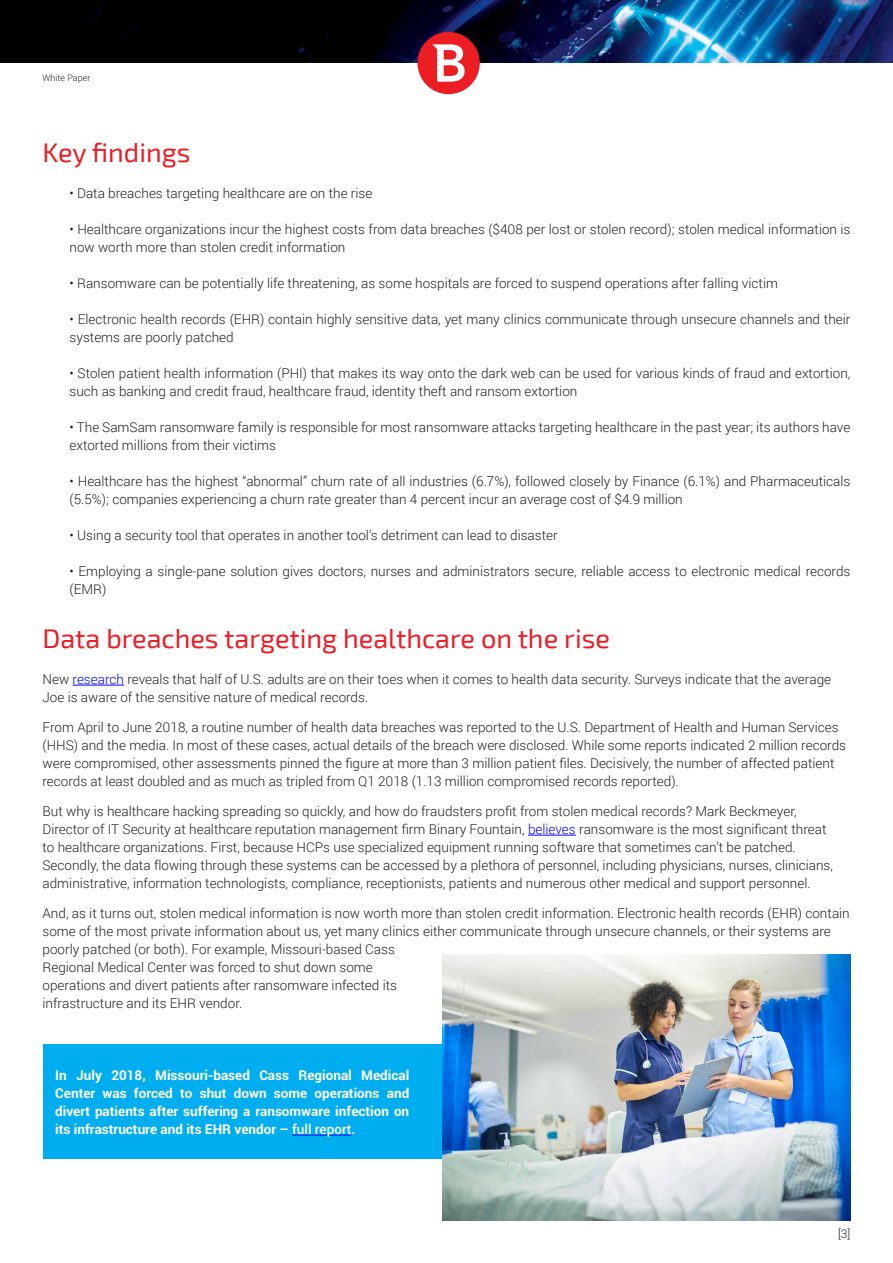
<style>
.page{position:relative;width:893px;height:1263px;background:#fff}
.page>*{position:absolute;margin:0;border:0;box-sizing:border-box;transform-origin:0 0}
.t1{font:27px "Exo 2";color:#ed1d24}
.t2{font:300 13.5px/18px "Roboto";color:#231f20}
.t3{font:700 13.5px/18px "Roboto";color:#fff;text-align:justify}
.t4{font:300 12px "Roboto";color:#231f20}
.t5{font:300 9px "Roboto";color:#231f20}
.s1{color:#00f}
.s2{font-weight:500}
</style>
<div class="page">
<img style="left:0;top:0;width:893px;height:62px">
<div style="left:417px;top:32px;width:63px;height:62px;background:#ed1d24;border-radius:50%"></div>
<svg style="left:433px;top:44px;width:32px;height:38px"></svg>
<hr style="left:73px;top:685px;width:51px;height:1px;background:#00f">
<hr style="left:528px;top:835px;width:48px;height:1px;background:#00f">
<div style="left:43px;top:1045px;width:807px;height:114px;background:#00aeef"></div>
<hr style="left:292px;top:1135px;width:60px;height:1px;background:#00f">
<img style="left:442px;top:954px;width:408px;height:266px">
<p class="t5" style="left:43px;top:71px;width:49px">White Paper</p>
<h1 class="t1" style="left:43px;top:137px;width:150px">Key findings</h1>
<p class="t2" style="left:70px;top:184px;width:304px">• Data breaches targeting healthcare are on the rise</p>
<p class="t2" style="left:70px;top:220px;width:782px">• Healthcare organizations incur the highest costs from data breaches ($408 per lost or stolen record); stolen medical information is now worth more than stolen credit information</p>
<p class="t2" style="left:70px;top:274px;width:710px">• Ransomware can be potentially life threatening, as some hospitals are forced to suspend operations after falling victim</p>
<p class="t2" style="left:70px;top:310px;width:782px">• Electronic health records (EHR) contain highly sensitive data, yet many clinics communicate through unsecure channels and their systems are poorly patched</p>
<p class="t2" style="left:70px;top:364px;width:782px">• Stolen patient health information (PHI) that makes its way onto the dark web can be used for various kinds of fraud and extortion, such as banking and credit fraud, healthcare fraud, identity theft and ransom extortion</p>
<p class="t2" style="left:70px;top:418px;width:782px">• The SamSam ransomware family is responsible for most ransomware attacks targeting healthcare in the past year; its authors have extorted millions from their victims</p>
<p class="t2" style="left:70px;top:472px;width:782px">• Healthcare has the highest “abnormal” churn rate of all industries (6.7%), followed closely by Finance (6.1%) and Pharmaceuticals (5.5%); companies experiencing a churn rate greater than 4 percent incur an average cost of $4.9 million</p>
<p class="t2" style="left:70px;top:526px;width:490px">• Using a security tool that operates in another tool’s detriment can lead to disaster</p>
<p class="t2" style="left:70px;top:562px;width:782px">• Employing a single-pane solution gives doctors, nurses and administrators secure, reliable access to electronic medical records (EMR)</p>
<h1 class="t1" style="left:43px;top:623px;width:569px">Data breaches targeting healthcare on the rise</h1>
<p class="t2" style="left:43px;top:670px;width:790px">New <span class="s1">research</span> reveals that half of U.S. adults are on their toes when it comes to health data security. Surveys indicate that the average<br>Joe is aware of the sensitive nature of medical records.</p>
<p class="t2" style="left:43px;top:718px;width:805px">From April to June 2018, a routine number of health data breaches was reported to the U.S. Department of Health and Human Services (HHS) and the media. In most of these cases, actual details of the breach were disclosed. While some reports indicated 2 million records were compromised, other assessments pinned the figure at more than 3 million patient files. Decisively, the number of affected patient records at least doubled and as much as tripled from Q1 2018 (1.13 million compromised records reported).</p>
<p class="t2" style="left:43px;top:802px;width:792px">But why is healthcare hacking spreading so quickly, and how do fraudsters profit from stolen medical records? Mark Beckmeyer, Director of IT Security at healthcare reputation management firm Binary Fountain, <span class="s1">believes</span> ransomware is the most significant threat to healthcare organizations. First, because HCPs use specialized equipment running software that sometimes can’t be patched.<br>Secondly, the data flowing through these systems can be accessed by a plethora of personnel, including physicians, nurses, clinicians, administrative, information technologists, compliance, receptionists, patients and numerous other medical and support personnel.</p>
<p class="t2" style="left:43px;top:904px;width:809px">And, as it turns out, stolen medical information is now worth more than stolen credit information. Electronic health records (EHR) contain some of the most private information about us, yet many clinics either communicate through unsecure channels, or their systems are poorly patched (or both). For example, Missouri-based Cass<br>Regional Medical Center was forced to shut down some<br>operations and divert patients after ransomware infected its<br>infrastructure and its EHR vendor.</p>
<p class="t3" style="left:55px;top:1066px;width:355px">In July 2018, Missouri-based Cass Regional Medical Center was forced to shut down some operations and divert patients after suffering a ransomware infection on its infrastructure and its EHR vendor – <span class="s2">full report</span>.</p>
<p class="t4" style="left:838px;top:1225px;width:14px">[3]</p>
</div>
